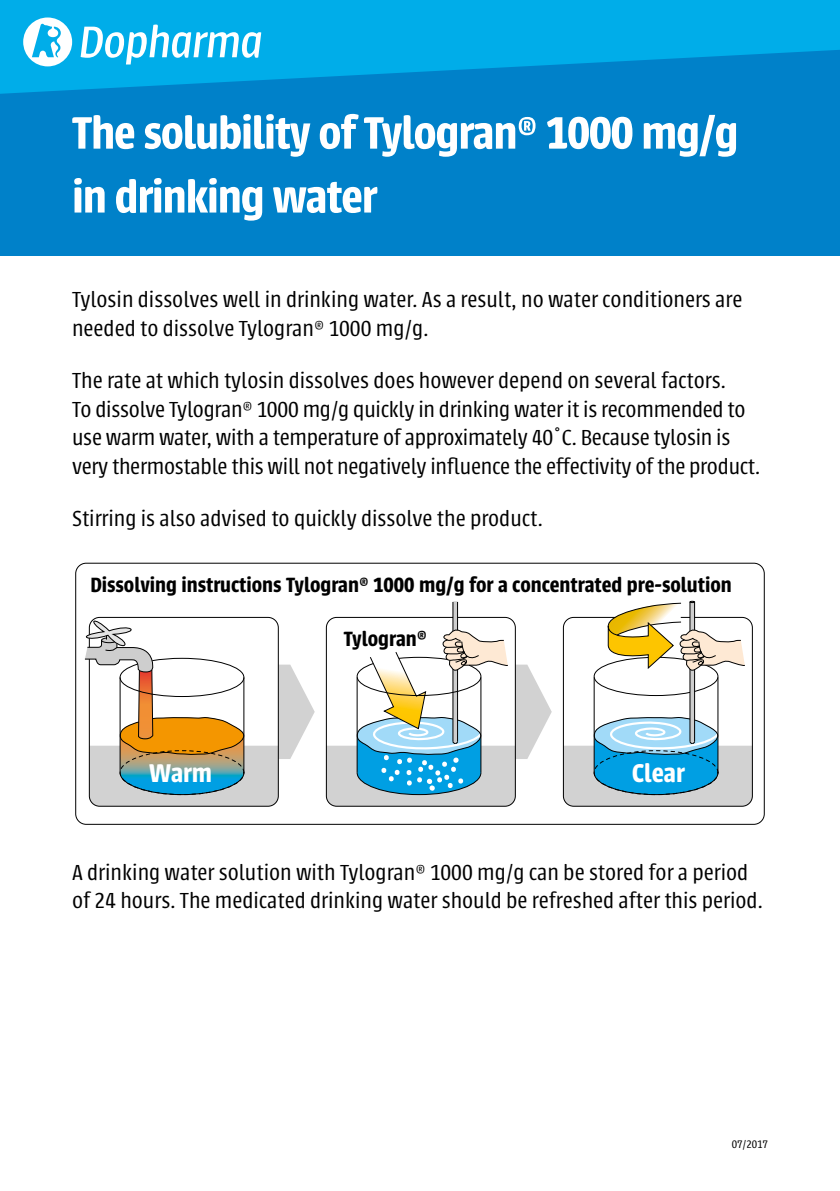
<style>
.page{position:relative;width:840px;height:1191px;background:#fff}
.page>*{position:absolute;margin:0;border:0;box-sizing:border-box;transform-origin:0 0}
.t1{font:600 50px/63.8px "Urbana";letter-spacing:-.02em;color:#fff}
.t2{font:600 28.2px "Urbana";color:#fff}
.t3{font:300 24px/28.8px "Urbana";color:#000}
.t4{font:600 22.8px "Urbana";color:#000}
.t5{font:300 12px "Urbana";color:#000}
.s1{font-size:24px}
</style>
<div class="page">
<div style="left:0;top:0;width:839px;height:256px;background:#0081c9"></div>
<svg style="left:0;top:0;width:839px;height:94px;fill:#00ade9"></svg>
<svg style="left:81px;top:25px;width:180px;height:39px;background:#53c7f0"></svg>
<svg style="left:23px;top:18px;width:49px;height:48px;background:#91dbf5"></svg>
<svg style="left:563px;top:601px;width:189px;height:205px"></svg>
<svg style="left:326px;top:601px;width:225px;height:205px"></svg>
<svg style="left:75px;top:616px;width:239px;height:209px"></svg>
<div style="left:75px;top:563px;width:689px;height:261px;border:1px solid #000;border-radius:10px"></div>
<h1 class="t1" style="left:72px;top:102px;width:667px">The solubility of Tylogran® 1000 mg/g in drinking water</h1>
<p class="t3" style="left:72px;top:286px;width:671px">Tylosin dissolves well in drinking water. As a result, no water conditioners are needed to dissolve Tylogran® 1000 mg/g.</p>
<p class="t3" style="left:72px;top:366px;width:689px">The rate at which tylosin dissolves does however depend on several factors.<br>To dissolve Tylogran® 1000 mg/g quickly in drinking water it is recommended to use warm water, with a temperature of approximately 40˚C. Because tylosin is very thermostable this will not negatively influence the effectivity of the product.</p>
<p class="t3" style="left:72px;top:504px;width:472px">Stirring is also advised to quickly dissolve the product.</p>
<p class="t4" style="left:90px;top:572px;width:642px">Dissolving instructions Tylogran® 1000 mg/g for a concentrated pre-solution</p>
<p class="t4" style="left:343px;top:625px;width:85px">Tylogran<span class="s1">®</span></p>
<p class="t2" style="left:149px;top:757px;width:64px">Warm</p>
<p class="t2" style="left:632px;top:757px;width:54px">Clear</p>
<p class="t3" style="left:72px;top:858px;width:692px">A drinking water solution with Tylogran® 1000 mg/g can be stored for a period of 24 hours. The medicated drinking water should be refreshed after this period.</p>
<p class="t5" style="left:731px;top:1137px;width:38px">07/2017</p>
</div>
